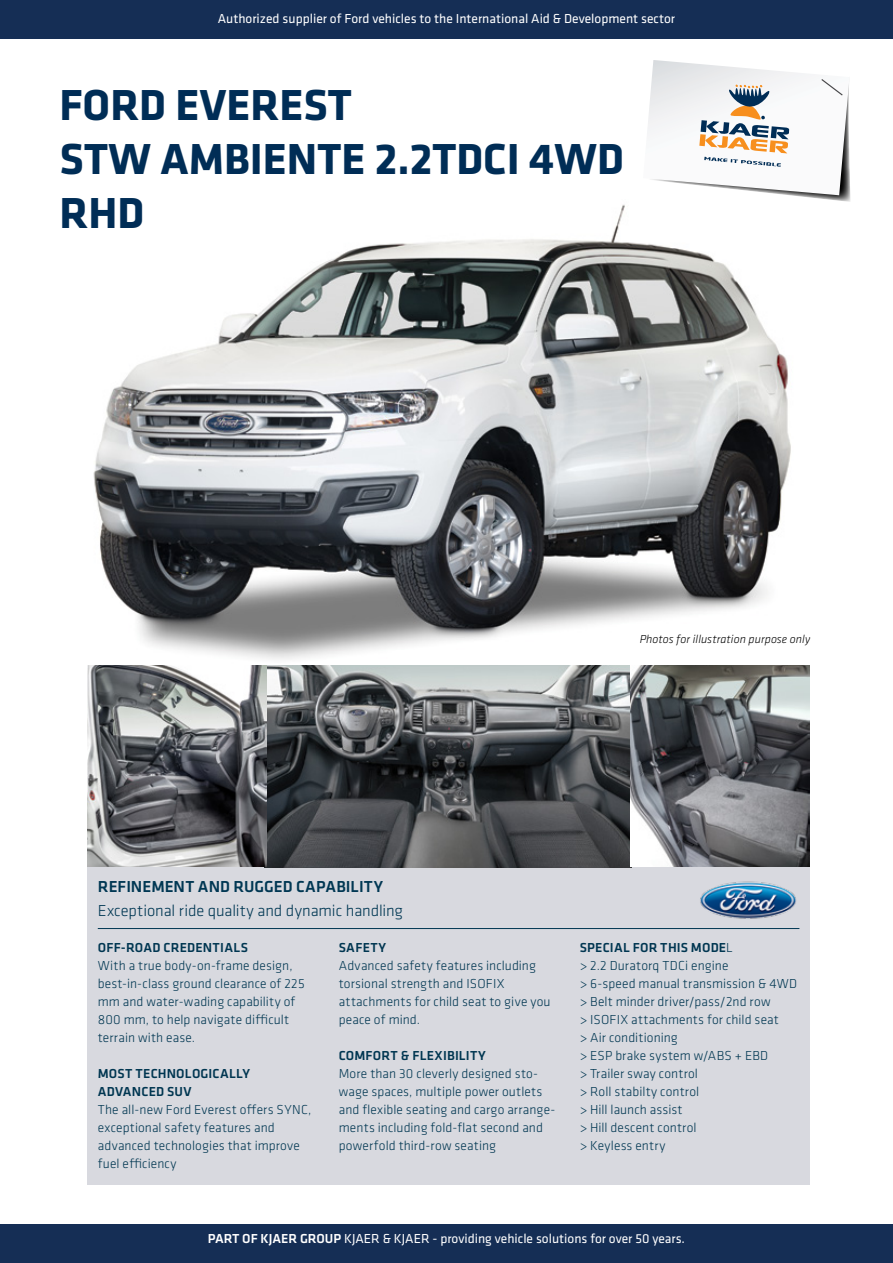
<style>
.page{position:relative;width:893px;height:1263px;background:#fff}
.page>*{position:absolute;margin:0;border:0;box-sizing:border-box;transform-origin:0 0}
.t1{font:700 45px/54px "Klavika Basic";color:#002d56}
.t2{font:300 16.5px "Klavika Basic";letter-spacing:-.005em;color:#003753}
.t3{font:500 16.5px "Klavika Basic";letter-spacing:.005em;color:#003753}
.t4{font:300 13.5px/18px "Klavika Basic";letter-spacing:.01em;color:#003651}
.t5{font:13.5px "Klavika Basic";color:#fff}
.t6{font:500 13.5px/18px "Klavika Basic";letter-spacing:.015em;color:#003651}
.t7{font:italic 300 12px "Klavika Basic";letter-spacing:.005em;color:#000}
.s1{font-weight:500}
</style>
<div class="page">
<div style="left:87px;top:703px;width:723px;height:482px;background:#d8d9df"></div>
<hr style="left:98px;top:928px;width:701px;height:1px;background:#003753">
<img style="left:700px;top:881px;width:96px;height:38px">
<img style="left:266px;top:665px;width:544px;height:202px">
<img style="left:87px;top:665px;width:179px;height:202px">
<img style="left:93px;top:204px;width:698px;height:455px">
<div style="left:0;top:0;width:893px;height:38px;background:#152e55"></div>
<div style="left:0;top:1225px;width:893px;height:38px;background:#152e55"></div>
<svg style="left:647px;top:60px;width:204px;height:142px"></svg>
<p class="t5" style="left:218px;top:10px;width:459px">Authorized supplier of Ford vehicles to the International Aid &amp; Development sector</p>
<h1 class="t1" style="left:60px;top:76px;width:566px">FORD EVEREST<br>STW AMBIENTE 2.2TDCI 4WD<br>RHD</h1>
<p class="t7" style="left:640px;top:631px;width:172px">Photos for illustration purpose only</p>
<p class="t3" style="left:98px;top:875px;width:287px">REFINEMENT AND RUGGED CAPABILITY</p>
<p class="t2" style="left:98px;top:901px;width:307px">Exceptional ride quality and dynamic handling</p>
<p class="t6" style="left:98px;top:938px;width:152px">OFF-ROAD CREDENTIALS</p>
<p class="t4" style="left:98px;top:956px;width:208px">With a true body-on-frame design, best-in-class ground clearance of 225 mm and water-wading capability of<br>800 mm, to help navigate difficult terrain with ease.</p>
<p class="t6" style="left:98px;top:1064px;width:154px">MOST TECHNOLOGICALLY<br>ADVANCED SUV</p>
<p class="t4" style="left:98px;top:1100px;width:215px">The all-new Ford Everest offers SYNC, exceptional safety features and advanced technologies that improve fuel efficiency</p>
<p class="t6" style="left:339px;top:938px;width:49px">SAFETY</p>
<p class="t4" style="left:339px;top:956px;width:213px">Advanced safety features including torsional strength and ISOFIX attachments for child seat to give you peace of mind.</p>
<p class="t6" style="left:339px;top:1046px;width:149px">COMFORT &amp; FLEXIBILITY</p>
<p class="t4" style="left:339px;top:1064px;width:218px">More than 30 cleverly designed sto&shy;wage spaces, multiple power outlets and flexible seating and cargo arrange&shy;ments including fold-flat second and powerfold third-row seating</p>
<p class="t4" style="left:580px;top:938px;width:219px"><span class="s1">SPECIAL FOR THIS MODE</span>L<br>&gt; 2.2 Duratorq TDCi engine<br>&gt; 6-speed manual transmission &amp; 4WD &gt; Belt minder driver/pass/2nd row<br>&gt; ISOFIX attachments for child seat<br>&gt; Air conditioning<br>&gt; ESP brake system w/ABS + EBD<br>&gt; Trailer sway control<br>&gt; Roll stabilty control<br>&gt; Hill launch assist<br>&gt; Hill descent control<br>&gt; Keyless entry</p>
<p class="t5" style="left:208px;top:1230px;width:479px"><span class="s1">PART OF KJAER GROUP</span> KJAER &amp; KJAER - providing vehicle solutions for over 50 years.</p>
</div>
